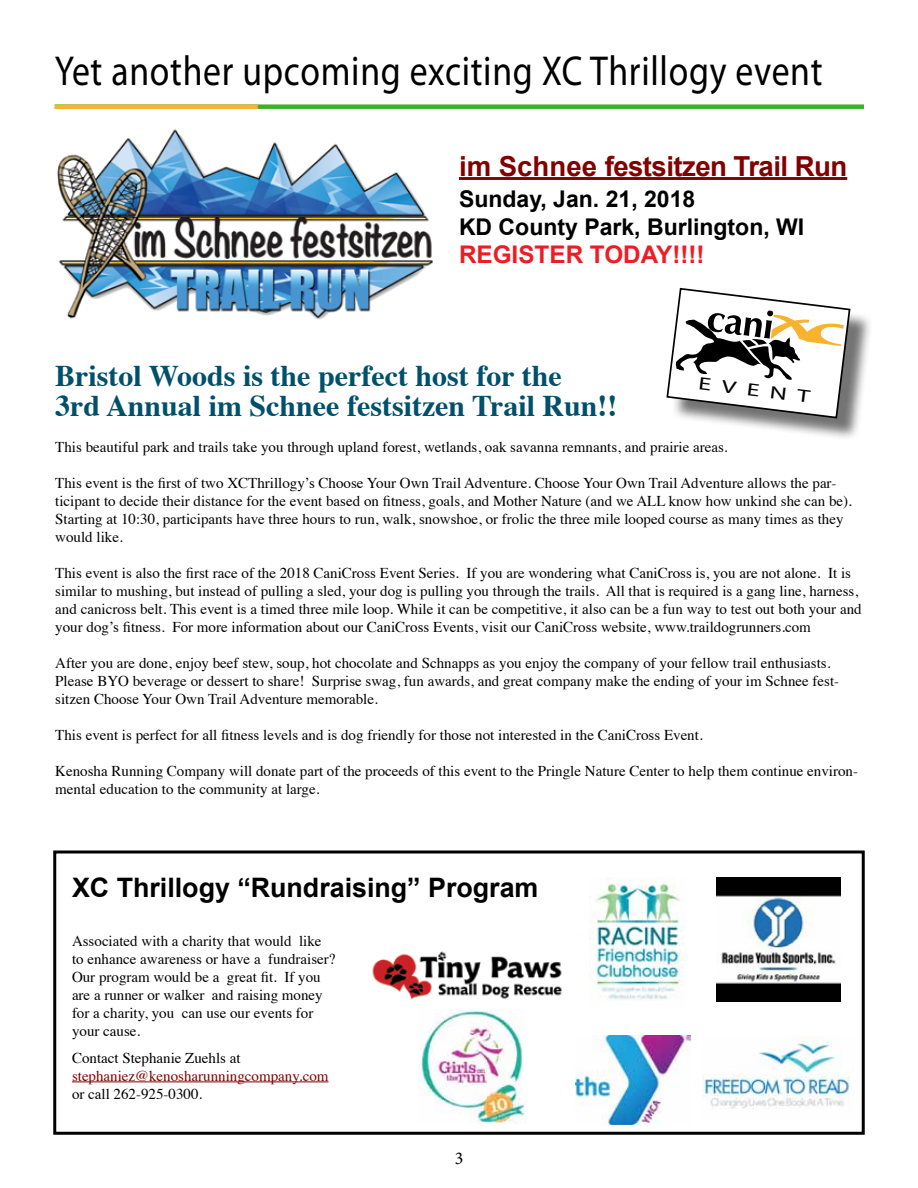
<style>
.page{position:relative;width:918px;height:1188px;background:#fff}
.page>*{position:absolute;margin:0;border:0;box-sizing:border-box;transform-origin:0 0}
.t1{font:42px "Myriad Pro";letter-spacing:.02em;color:#000;scale:.85 1}
.t2{font:700 30px/30px "Times";color:#00506c}
.t3{font:700 27.6px "Arial";letter-spacing:-.02em;color:#820000}
.t4{font:700 26.85px "Arial";color:#000}
.t5{font:700 24.3px "Arial";color:#ed1d24}
.t6{font:700 23.1px/27.6px "Arial";color:#000}
.t7{font:18px "Minion Pro";color:#000}
.t8{font:17.85px "Myriad Pro";color:#000;scale:1.46 1}
.t9{font:15px/18px "Times";color:#000}
.t10{font:15px "Times";color:#820000}
</style>
<div class="page">
<div style="left:53px;top:850px;width:812px;height:285px;border:3px solid #000"></div>
<div style="left:55px;top:104px;width:809px;height:5px;background:#3fae2a"></div>
<hr style="left:55px;top:105px;width:203px;height:4px;background:#f7b334">
<img style="left:702px;top:1036px;width:149px;height:73px">
<img style="left:372px;top:951px;width:190px;height:49px">
<img style="left:418px;top:1009px;width:107px;height:114px">
<img style="left:716px;top:878px;width:125px;height:124px">
<img style="left:589px;top:878px;width:95px;height:121px">
<hr style="left:72px;top:1082px;width:257px;height:1px;background:#820000">
<img style="left:575px;top:1036px;width:116px;height:88px">
<hr style="left:459px;top:177px;width:388px;height:3px;background:#820000">
<img style="left:57px;top:129px;width:376px;height:191px">
<div style="left:671px;top:292px;width:202px;height:149px;background:#000;opacity:.55"></div>
<svg style="left:666px;top:287px;width:185px;height:132px"></svg>
<h1 class="t1" style="left:55px;top:45px;width:905px">Yet another upcoming exciting XC Thrillogy event</h1>
<h3 class="t3" style="left:459px;top:148px;width:390px">im Schnee festsitzen Trail Run</h3>
<h3 class="t6" style="left:459px;top:186px;width:347px">Sunday, Jan. 21, 2018<br>KD County Park, Burlington, WI</h3>
<h3 class="t5" style="left:459px;top:238px;width:247px">REGISTER TODAY!!!!</h3>
<h2 class="t2" style="left:55px;top:358px;width:564px">Bristol Woods is the perfect host for the<br>3rd Annual im Schnee festsitzen Trail Run!!</h2>
<p class="t9" style="left:55px;top:437px;width:674px">This beautiful park and trails take you through upland forest, wetlands, oak savanna remnants, and prairie areas.</p>
<p class="t9" style="left:55px;top:473px;width:798px">This event is the first of two XCThrillogy’s Choose Your Own Trail Adventure. Choose Your Own Trail Adventure allows the par&shy;ticipant to decide their distance for the event based on fitness, goals, and Mother Nature (and we ALL know how unkind she can be).<br>Starting at 10:30, participants have three hours to run, walk, snowshoe, or frolic the three mile looped course as many times as they would like.</p>
<p class="t9" style="left:55px;top:563px;width:808px">This event is also the first race of the 2018 CaniCross Event Series. If you are wondering what CaniCross is, you are not alone. It is similar to mushing, but instead of pulling a sled, your dog is pulling you through the trails. All that is required is a gang line, harness, and canicross belt. This event is a timed three mile loop. While it can be competitive, it also can be a fun way to test out both your and your dog’s fitness. For more information about our CaniCross Events, visit our CaniCross website, www.traildogrunners.com</p>
<p class="t9" style="left:55px;top:653px;width:785px">After you are done, enjoy beef stew, soup, hot chocolate and Schnapps as you enjoy the company of your fellow trail enthusiasts.<br>Please BYO beverage or dessert to share! Surprise swag, fun awards, and great company make the ending of your im Schnee fest&shy;sitzen Choose Your Own Trail Adventure memorable.</p>
<p class="t9" style="left:55px;top:725px;width:649px">This event is perfect for all fitness levels and is dog friendly for those not interested in the CaniCross Event.</p>
<p class="t9" style="left:55px;top:761px;width:804px">Kenosha Running Company will donate part of the proceeds of this event to the Pringle Nature Center to help them continue environ&shy;mental education to the community at large.</p>
<p class="t8" style="left:700px;top:372px;width:79px;rotate:7deg">EVENT</p>
<h3 class="t4" style="left:72px;top:870px;width:468px">XC Thrillogy “Rundraising” Program</h3>
<p class="t9" style="left:72px;top:930px;width:265px">Associated with a charity that would like to enhance awareness or have a fundraiser?<br>Our program would be a great fit. If you are a runner or walker and raising money for a charity, you can use our events for your cause.</p>
<p class="t9" style="left:72px;top:1047px;width:170px">Contact Stephanie Zuehls at</p>
<p class="t10" style="left:72px;top:1062px;width:258px">stephaniez@kenosharunningcompany.com</p>
<p class="t9" style="left:72px;top:1083px;width:132px">or call 262-925-0300.</p>
<p class="t7" style="left:455px;top:1146px;width:10px">3</p>
</div>
